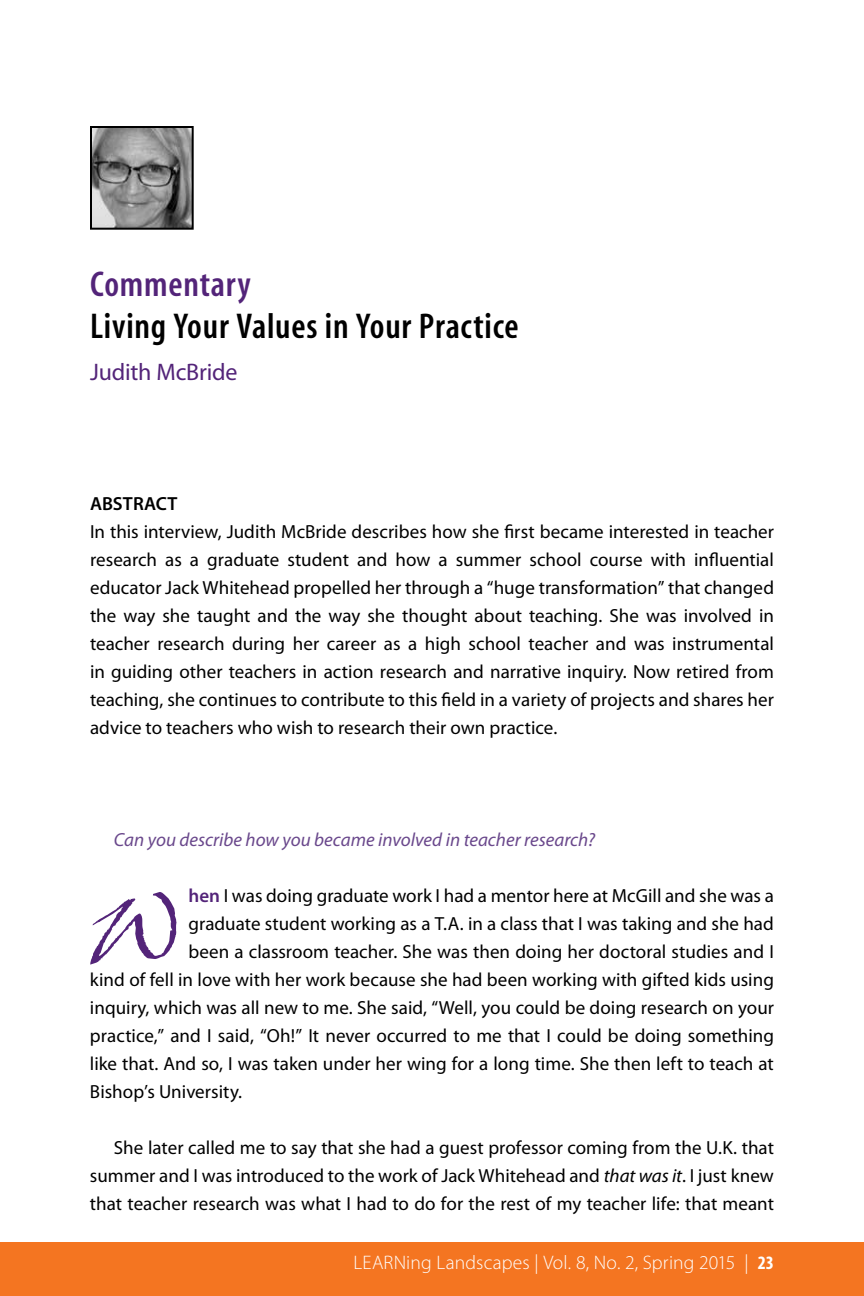
<style>
.page{position:relative;width:864px;height:1296px;background:#fff}
.page>*{position:absolute;margin:0;border:0;box-sizing:border-box;transform-origin:0 0}
.t1{font:italic 94.2px "Grimshaw Hand ITC";color:#532479}
.t2{font:36px "Myriad MM 565 300";letter-spacing:.02em;color:#000}
.t3{font:36px "Myriad MM 565 300";letter-spacing:.02em;color:#532479}
.t4{font:24px "Myriad Pro";letter-spacing:-.005em;color:#532479}
.t5{font:300 19.6px "Myriad Pro";letter-spacing:.01em;color:#fff}
.t6{font:19px/28px "Myriad Pro";color:#000;text-align:justify}
.t7{font:italic 19px "Myriad Pro";color:#6a488c}
.t8{font:600 19px "Myriad Pro";letter-spacing:.005em;color:#000}
.s1{font-weight:600;color:#532479}
.s2{font-style:italic}
.s3{font-weight:700;font-stretch:condensed;font-size:19px}
</style>
<div class="page">
<div style="left:0;top:1242px;width:864px;height:54px;background:#f47521"></div>
<img style="left:93px;top:129px;width:98px;height:98px">
<div style="left:90px;top:126px;width:104px;height:104px;border:2px solid #000"></div>
<h2 class="t3" style="left:90px;top:266px;width:162px">Commentary</h2>
<h2 class="t2" style="left:90px;top:308px;width:430px">Living Your Values in Your Practice</h2>
<p class="t4" style="left:90px;top:359px;width:149px">Judith McBride</p>
<p class="t8" style="left:90px;top:493px;width:89px">ABSTRACT</p>
<p class="t6" style="left:90px;top:518px;width:686px">In this interview, Judith McBride describes how she first became interested in teacher research as a graduate student and how a summer school course with influential educator Jack Whitehead propelled her through a “huge transformation” that changed the way she taught and the way she thought about teaching. She was involved in teacher research during her career as a high school teacher and was instrumental in guiding other teachers in action research and narrative inquiry. Now retired from teaching, she continues to contribute to this field in a variety of projects and shares her advice to teachers who wish to research their own practice.</p>
<p class="t7" style="left:114px;top:829px;width:482px">Can you describe how you became involved in teacher research?</p>
<h1 class="t1" style="left:90px;top:870px;width:93px">W</h1>
<p class="t6" style="left:188px;top:882px;width:587px"><span class="s1">hen</span> I was doing graduate work I had a mentor here at McGill and she was a</p>
<p class="t6" style="left:188px;top:910px;width:587px">graduate student working as a T.A. in a class that I was taking and she had</p>
<p class="t6" style="left:188px;top:938px;width:587px">been a classroom teacher. She was then doing her doctoral studies and I</p>
<p class="t6" style="left:90px;top:966px;width:685px">kind of fell in love with her work because she had been working with gifted kids using</p>
<p class="t6" style="left:90px;top:994px;width:686px">inquiry, which was all new to me. She said, “Well, you could be doing research on your</p>
<p class="t6" style="left:90px;top:1022px;width:686px">practice,” and I said, “Oh!” It never occurred to me that I could be doing something</p>
<p class="t6" style="left:90px;top:1050px;width:685px">like that. And so, I was taken under her wing for a long time. She then left to teach at</p>
<p class="t6" style="left:90px;top:1078px;width:154px">Bishop’s University.</p>
<p class="t6" style="left:90px;top:1134px;width:686px;text-indent:24px">She later called me to say that she had a guest professor coming from the U.K. that summer and I was introduced to the work of Jack Whitehead and <span class="s2">that was it</span>. I just knew that teacher research was what I had to do for the rest of my teacher life: that meant</p>
<p class="t5" style="left:354px;top:1252px;width:422px">LEARNing Landscapes | Vol. 8, No. 2, Spring 2015 | <span class="s3">23</span></p>
</div>
